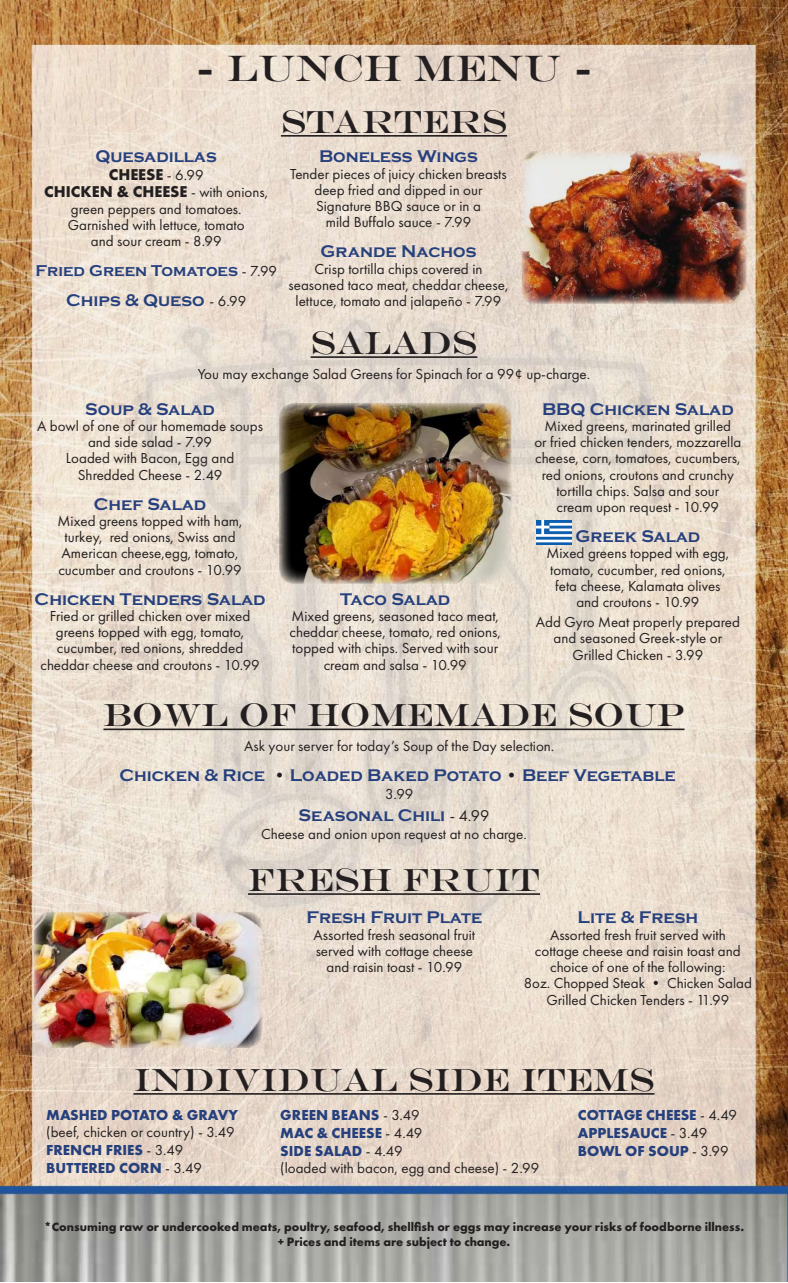
<style>
.page{position:relative;width:788px;height:1283px;background:#fff}
.page>*{position:absolute;margin:0;border:0;box-sizing:border-box;transform-origin:0 0}
.t1{font:37.5px "Engravers";color:#231f20}
.t2{font:32.5px "Engravers";color:#231f20}
.t3{font:700 17.5px "Copperplate";color:#26407d}
.t4{font:700 16.25px/17.5px "Futura PT";color:#231f20;text-align:center}
.t5{font:700 16.25px "Copperplate";color:#26407d}
.t6{font:15px/16.2px "Futura PT";color:#231f20;text-align:center}
.t7{font:700 15px/18px "Futura PT";color:#26407d}
.t8{font:700 12.5px/15px "Futura PT";color:#231f20;text-align:center}
.s1{font-weight:400;font-size:15px}
.s2{font-family:"Futura PT";font-weight:400;font-size:15px;color:#231f20}
.s3{color:#231f20}
.s4{font-family:"Futura PT";font-weight:400;font-size:16.25px;color:#231f20}
.s5{font-weight:700;color:#26407d}
.s6{font-weight:400;color:#231f20}
</style>
<div class="page">
<img style="left:0;top:0;width:788px;height:1281px">
<hr style="left:281px;top:135px;width:226px;height:2px;background:#231f20">
<hr style="left:310px;top:356px;width:167px;height:2px;background:#231f20">
<hr style="left:248px;top:893px;width:292px;height:2px;background:#231f20">
<hr style="left:103px;top:728px;width:581px;height:2px;background:#231f20">
<hr style="left:133px;top:1093px;width:521px;height:1px;background:#231f20">
<img style="left:536px;top:521px;width:35px;height:23px">
<img style="left:521px;top:151px;width:225px;height:153px">
<img style="left:279px;top:403px;width:232px;height:181px">
<img style="left:34px;top:911px;width:228px;height:137px">
<h1 class="t1" style="left:195px;top:46px;width:399px">- LUNCH MENU -</h1>
<h2 class="t2" style="left:281px;top:102px;width:228px">STARTERS</h2>
<p class="t3" style="left:95px;top:147px;width:123px">Quesadillas</p>
<p class="t4" style="left:44px;top:165px;width:225px">CHEESE <span class="s1">- 6.99<br></span>CHICKEN &amp; CHEESE <span class="s1">- with onions,</span></p>
<p class="t6" style="left:68px;top:200px;width:178px">green peppers and tomatoes.<br>Garnished with lettuce, tomato and sour cream - 8.99</p>
<p class="t5" style="left:35px;top:262px;width:243px">Fried Green Tomatoes <span class="s2">- 7.99</span></p>
<p class="t3" style="left:66px;top:290px;width:182px">Chips &amp; Queso <span class="s2">- 6.99</span></p>
<p class="t3" style="left:319px;top:147px;width:160px">Boneless Wings</p>
<p class="t6" style="left:290px;top:165px;width:218px">Tender pieces of juicy chicken breasts deep fried and dipped in our<br>Signature BBQ sauce or in a<br>mild Buffalo sauce - 7.99</p>
<p class="t3" style="left:320px;top:242px;width:157px">Grande Nachos</p>
<p class="t6" style="left:288px;top:260px;width:221px">Crisp tortilla chips covered in seasoned taco meat, cheddar cheese, lettuce, tomato and jalapeño - 7.99</p>
<h2 class="t2" style="left:310px;top:323px;width:168px">SALADS</h2>
<p class="t6" style="left:198px;top:366px;width:394px">You may exchange Salad Greens for Spinach for a 99¢ up-charge.</p>
<p class="t3" style="left:85px;top:399px;width:131px">Soup &amp; Salad</p>
<p class="t6" style="left:37px;top:417px;width:227px">A bowl of one of our homemade soups and side salad - 7.99<br>Loaded with Bacon, Egg and<br>Shredded Cheese - 2.49</p>
<p class="t3" style="left:94px;top:494px;width:114px">Chef Salad</p>
<p class="t6" style="left:58px;top:512px;width:186px">Mixed greens topped with ham, turkey, red onions, Swiss and<br>American cheese,egg, tomato, cucumber and croutons - 10.99</p>
<p class="t3" style="left:35px;top:589px;width:232px">Chicken Tenders Salad</p>
<p class="t6" style="left:40px;top:607px;width:221px">Fried or grilled chicken over mixed greens topped with egg, tomato, cucumber, red onions, shredded cheddar cheese and croutons - 10.99</p>
<p class="t3" style="left:542px;top:399px;width:193px">BBQ Chicken Salad</p>
<p class="t6" style="left:534px;top:417px;width:208px">Mixed greens, marinated grilled<br>or fried chicken tenders, mozzarella cheese, corn, tomatoes, cucumbers, red onions, croutons and crunchy tortilla chips. Salsa and sour<br>cream upon request - 10.99</p>
<p class="t3" style="left:575px;top:526px;width:126px">Greek Salad</p>
<p class="t6" style="left:546px;top:545px;width:184px">Mixed greens topped with egg, tomato, cucumber, red onions, feta cheese, Kalamata olives and croutons - 10.99</p>
<p class="t6" style="left:535px;top:614px;width:206px">Add Gyro Meat properly prepared and seasoned Greek-style or<br>Grilled Chicken - 3.99</p>
<p class="t3" style="left:340px;top:589px;width:112px">Taco Salad</p>
<p class="t6" style="left:289px;top:607px;width:213px">Mixed greens, seasoned taco meat, cheddar cheese, tomato, red onions, topped with chips. Served with sour cream and salsa - 10.99</p>
<h2 class="t2" style="left:103px;top:695px;width:582px">BOWL OF HOMEMADE SOUP</h2>
<p class="t6" style="left:244px;top:737px;width:312px">Ask your server for today’s Soup of the Day selection.</p>
<p class="t3" style="left:119px;top:765px;width:557px">Chicken &amp; Rice <span class="s3">•</span> Loaded Baked Potato <span class="s3">•</span> Beef Vegetable</p>
<p class="t6" style="left:385px;top:785px;width:30px">3.99</p>
<p class="t3" style="left:298px;top:805px;width:192px">Seasonal Chili <span class="s4">- 4.99</span></p>
<p class="t6" style="left:261px;top:826px;width:267px">Cheese and onion upon request at no charge.</p>
<h2 class="t2" style="left:248px;top:860px;width:293px">FRESH FRUIT</h2>
<p class="t3" style="left:306px;top:907px;width:177px">Fresh Fruit Plate</p>
<p class="t6" style="left:313px;top:926px;width:163px">Assorted fresh seasonal fruit served with cottage cheese and raisin toast - 10.99</p>
<p class="t3" style="left:577px;top:907px;width:122px">Lite &amp; Fresh</p>
<p class="t6" style="left:523px;top:926px;width:230px">Assorted fresh fruit served with<br>cottage cheese and raisin toast and choice of one of the following:<br>8oz. Chopped Steak • Chicken Salad Grilled Chicken Tenders - 11.99</p>
<h2 class="t2" style="left:133px;top:1060px;width:522px">INDIVIDUAL SIDE ITEMS</h2>
<p class="t7" style="left:46px;top:1105px;width:193px">MASHED POTATO &amp; GRAVY</p>
<p class="t6" style="left:46px;top:1123px;width:190px;line-height:18px;text-align:left">(beef, chicken or country) - 3.49<br><span class="s5">FRENCH FRIES</span> - 3.49<br><span class="s5">BUTTERED CORN</span> - 3.49</p>
<p class="t6" style="left:280px;top:1105px;width:260px;line-height:17.9px;text-align:left"><span class="s5">GREEN BEANS</span> - 3.49<br><span class="s5">MAC &amp; CHEESE</span> - 4.49<br><span class="s5">SIDE SALAD</span> - 4.49<br>(loaded with bacon, egg and cheese) - 2.99</p>
<p class="t7" style="left:578px;top:1105px;width:161px">COTTAGE CHEESE <span class="s6">- 4.49<br></span>APPLESAUCE <span class="s6">- 3.49<br></span>BOWL OF SOUP <span class="s6">- 3.99</span></p>
<p class="t8" style="left:44px;top:1218px;width:701px">*Consuming raw or undercooked meats, poultry, seafood, shellfish or eggs may increase your risks of foodborne illness. + Prices and items are subject to change.</p>
</div>
